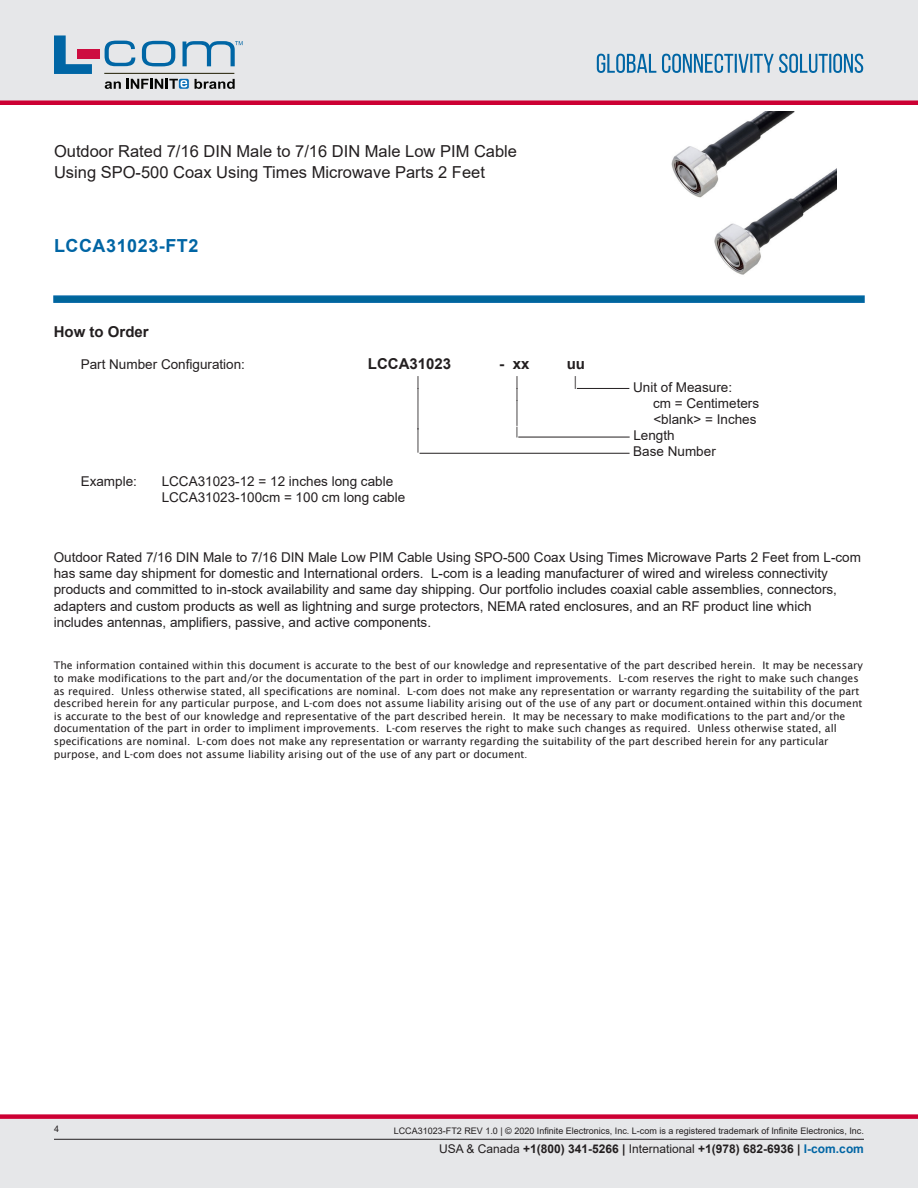
<style>
.page{position:relative;width:918px;height:1188px;background:#fff}
.page>*{position:absolute;margin:0;border:0;box-sizing:border-box;transform-origin:0 0}
.Specs_Para{font:30px "Arial";color:#231f20;scale:.33 1}
.Specs_Para-2{font:26.85px "Arial";color:#231f20;scale:.37 1}
.Specs_Para-3{font:25.8px "Arial";color:#231f20;scale:.39 1}
.PN{font:700 18px "Arial";letter-spacing:.03em;color:#0065a4}
.Web_Description_Para{font:16.5px/21px "Arial";color:#231f20}
.Specs_Para-4{font:700 15px "Arial";color:#231f20}
.Head1_for_Compliance{font:700 15px "Arial";color:#231f20}
.Specs_Para-5{font:700 15px "Arial";color:#231f20;scale:1.04 1}
.Web_Description_Para-2{font:13.5px/16.2px "Arial";color:#231f20}
.Specs_Para-6{font:13.5px "Arial";color:#231f20}
.Specs_Para-7{font:13.5px "Arial";color:#231f20;scale:.75 1}
.t1{font:700 12px "Arial";color:#231f20}
.Specs_Para-8{font:11.25px "Arial";color:#231f20;scale:.86 1}
.Web_Description_Para-3{font:10.5px/12.6px "Lucida Sans";color:#231f20}
.t2{font:9px "Arial";color:#231f20}
.s1{font-size:9px}
.s2{font-weight:400}
.s3{color:#0065a4}
</style>
<div class="page">
<svg style="left:53px;top:295px;width:812px;height:8px;background:#0f6ea3"></svg>
<img style="left:671px;top:111px;width:165px;height:164px">
<hr style="left:577px;top:388px;width:52px;height:1px;background:#231f20">
<hr style="left:518px;top:437px;width:112px;height:1px;background:#231f20">
<hr style="left:420px;top:453px;width:210px;height:1px;background:#231f20">
<div style="left:0;top:0;width:918px;height:102px;background:#e6e7e9"></div>
<div style="left:0;top:100px;width:918px;height:5px;background:#c03"></div>
<div style="left:0;top:1119px;width:918px;height:69px;background:#e6e7e9"></div>
<div style="left:0;top:1114px;width:918px;height:5px;background:#c03"></div>
<hr style="left:54px;top:1139px;width:810px;height:1px;background:#231f20">
<hr style="left:104px;top:73px;width:130px;height:1px;background:#1d1b00">
<svg style="left:54px;top:35px;width:38px;height:39px"></svg>
<svg style="left:142px;top:41px;width:33px;height:25px"></svg>
<svg style="left:105px;top:41px;width:30px;height:25px"></svg>
<div style="left:77px;top:49px;width:23px;height:9px;background:#cd0d40"></div>
<svg style="left:179px;top:79px;width:10px;height:10px"></svg>
<svg style="left:127px;top:79px;width:60px;height:10px"></svg>
<svg style="left:195px;top:79px;width:40px;height:10px"></svg>
<svg style="left:105px;top:81px;width:16px;height:8px"></svg>
<svg style="left:183px;top:41px;width:60px;height:25px"></svg>
<svg style="left:597px;top:54px;width:266px;height:19px"></svg>
<h1 class="Web_Description_Para" style="left:54px;top:141px;width:465px">Outdoor Rated 7/16 DIN Male to 7/16 DIN Male Low PIM Cable<br>Using SPO-500 Coax Using Times Microwave Parts 2 Feet</h1>
<p class="PN" style="left:54px;top:233px;width:146px">LCCA31023-FT2</p>
<p class="Head1_for_Compliance" style="left:54px;top:321px;width:97px">How to Order</p>
<p class="Specs_Para-6" style="left:81px;top:355px;width:166px">Part Number Configuration:</p>
<p class="Specs_Para-4" style="left:368px;top:353px;width:85px">LCCA31023</p>
<p class="Specs_Para-5" style="left:499px;top:353px;width:31px">- xx</p>
<p class="Specs_Para-4" style="left:567px;top:353px;width:20px">uu</p>
<p class="Specs_Para-7" style="left:417px;top:371px;width:5px">|</p>
<p class="Specs_Para-7" style="left:516px;top:371px;width:5px">|</p>
<p class="Specs_Para-7" style="left:574px;top:371px;width:5px">|</p>
<p class="Specs_Para-6" style="left:633px;top:377px;width:101px">Unit of Measure:</p>
<p class="Specs_Para-7" style="left:417px;top:384px;width:5px">|</p>
<p class="Specs_Para-7" style="left:516px;top:384px;width:5px">|</p>
<p class="Specs_Para-6" style="left:653px;top:394px;width:108px">cm = Centimeters</p>
<p class="Specs_Para" style="left:417px;top:391px;width:9px">|</p>
<p class="Specs_Para-2" style="left:516px;top:392px;width:9px">|</p>
<p class="Specs_Para-6" style="left:653px;top:410px;width:105px">&lt;blank&gt; = Inches</p>
<p class="Specs_Para-8" style="left:516px;top:423px;width:4px">|</p>
<p class="Specs_Para-6" style="left:633px;top:426px;width:43px">Length</p>
<p class="Specs_Para-3" style="left:417px;top:420px;width:8px">|</p>
<p class="Specs_Para-6" style="left:633px;top:442px;width:84px">Base Number</p>
<p class="Specs_Para-6" style="left:81px;top:472px;width:58px">Example:</p>
<p class="Specs_Para-6" style="left:162px;top:472px;width:233px">LCCA31023-12 = 12 inches long cable</p>
<p class="Specs_Para-6" style="left:162px;top:488px;width:245px">LCCA31023-100cm = 100 cm long cable</p>
<h1 class="Web_Description_Para-2" style="left:54px;top:549px;width:809px">Outdoor Rated 7/16 DIN Male to 7/16 DIN Male Low PIM Cable Using SPO-500 Coax Using Times Microwave Parts 2 Feet from L-com has same day shipment for domestic and International orders. L-com is a leading manufacturer of wired and wireless connectivity products and committed to in-stock availability and same day shipping. Our portfolio includes coaxial cable assemblies, connectors, adapters and custom products as well as lightning and surge protectors, NEMA rated enclosures, and an RF product line which includes antennas, amplifiers, passive, and active components.</h1>
<h1 class="Web_Description_Para-3" style="left:54px;top:659px;width:811px">The information contained within this document is accurate to the best of our knowledge and representative of the part described herein. It may be necessary to make modifications to the part and/or the documentation of the part in order to impliment improvements. L-com reserves the right to make such changes as required. Unless otherwise stated, all specifications are nominal. L-com does not make any representation or warranty regarding the suitability of the part described herein for any particular purpose, and L-com does not assume liability arising out of the use of any part or document<span class="s1">.</span>ontained within this document is accurate to the best of our knowledge and representative of the part described herein. It may be necessary to make modifications to the part and/or the documentation of the part in order to impliment improvements. L-com reserves the right to make such changes as required. Unless otherwise stated, all specifications are nominal. L-com does not make any representation or warranty regarding the suitability of the part described herein for any particular purpose, and L-com does not assume liability arising out of the use of any part or document<span class="s1">.</span></h1>
<p class="t2" style="left:54px;top:1123px;width:7px">4</p>
<p class="t2" style="left:394px;top:1125px;width:472px">LCCA31023-FT2 REV 1.0 | © 2020 Infinite Electronics, Inc. L-com is a registered trademark of Infinite Electronics, Inc.</p>
<p class="t1" style="left:439px;top:1140px;width:426px"><span class="s2">USA &amp; Canada</span> +1(800) 341-5266 | <span class="s2">International</span> +1(978) 682-6936 | <span class="s3">l-com.com</span></p>
</div>
